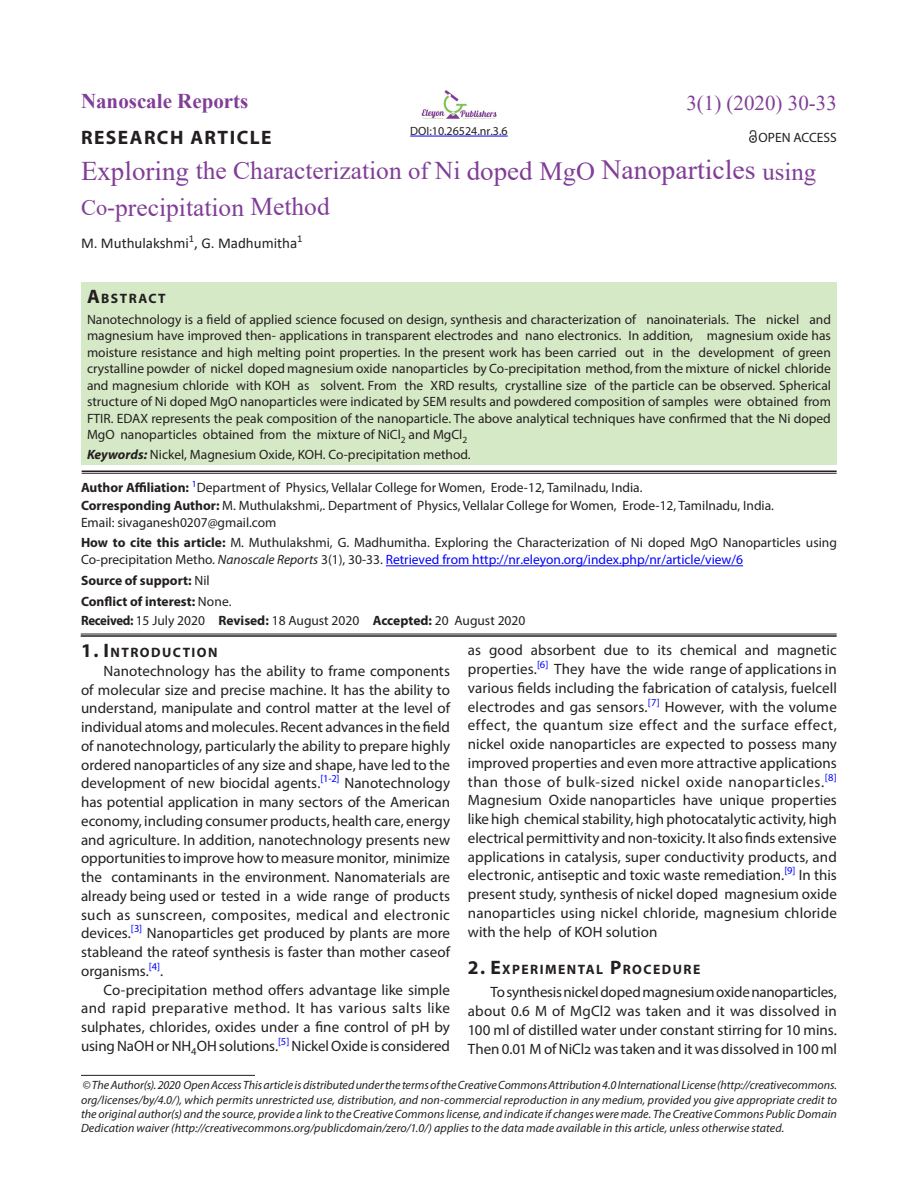
<style>
.page{position:relative;width:918px;height:1188px;background:#fff}
.page>*{position:absolute;margin:0;border:0;box-sizing:border-box;transform-origin:0 0}
.article_head{font:25.5px/37.5px "Times New Roman";color:#813e97}
.article_head-2{font:700 21px "Times New Roman";color:#813e97}
.Table_text{font:21px "Times New Roman";color:#813e97}
.A{font:700 19.5px "Myriad Pro";letter-spacing:.075em;color:#231f20}
.text{font:15px/18.8px "Myriad Pro";color:#231f20;text-align:justify}
.author{font:15px "Calibri";color:#231f20}
.A-2{font:700 13.65px "Myriad Pro";letter-spacing:.105em;color:#231f20}
.Abstract{font:13.5px/16.5px "Myriad Pro";color:#231f20;text-align:justify}
.affiliation{font:13.5px/17.2px "Myriad Pro";color:#231f20}
.affiliation-2{font:700 13.5px "Myriad Pro";color:#231f20}
.Abstract-2{font:700 13.5px "Myriad Pro";color:#231f20}
.Bottom_1st_page{font:italic 12px/14.4px "Myriad Pro";letter-spacing:.005em;color:#231f20;text-align:justify}
.Abstract-3{font:12px "Myriad Pro";color:#231f20}
.s1{font-size:27px}
.s2{font-size:24.75px}
.s3{font-size:26.25px}
.s4{font-size:27.75px}
.s5{font-size:22.5px}
.s6{font-size:24px}
.s7{font-size:19.5px}
.s8{font-weight:700;font-style:italic}
.s9{font-weight:700}
.s10{font-style:italic}
.s11{color:#00f}
.s12{font-weight:400}
</style>
<div class="page">
<hr style="left:81px;top:1075px;width:174px;height:1px;background:#231f20">
<div style="left:81px;top:282px;width:756px;height:183px;background:#d6e9c6"></div>
<hr style="left:386px;top:565px;width:357px;height:1px;background:#00f">
<hr style="left:82px;top:471px;width:755px;height:1px;background:#231f20">
<hr style="left:82px;top:473px;width:755px;height:1px;background:#231f20">
<hr style="left:81px;top:634px;width:756px;height:1px;background:#231f20">
<hr style="left:81px;top:635px;width:756px;height:2px;background:#231f20">
<svg style="left:749px;top:130px;width:8px;height:13px"></svg>
<img style="left:421px;top:90px;width:76px;height:29px">
<hr style="left:410px;top:136px;width:98px;height:1px;background:#00f">
<p class="article_head-2" style="left:81px;top:85px;width:169px">Nanoscale Reports</p>
<p class="Table_text" style="left:686px;top:88px;width:152px">3(1) (2020) 30-33</p>
<p class="Abstract-3" style="left:410px;top:123px;width:99px">DOI:10.26524.nr.3.6</p>
<p class="A" style="left:81px;top:124px;width:192px">RESEARCH ARTICLE</p>
<p class="Abstract" style="left:759px;top:129px;width:80px">OPEN ACCESS</p>
<p class="article_head" style="left:81px;top:151px;width:737px"><span class="s1">Exploring</span> the Characterization <span class="s2">of</span> Ni <span class="s1">doped</span> <span class="s3">MgO</span> <span class="s4">Nanoparticles</span> <span class="s2">using<br></span><span class="s5">Co</span><span class="s6">-</span>precipitation Method</p>
<p class="author" style="left:81px;top:232px;width:223px">M. Muthulakshmi<sup>1</sup>, G. Madhumitha<sup>1</sup></p>
<p class="A-2" style="left:87px;top:289px;width:80px"><span class="s7">A</span>BSTRACT</p>
<p class="Abstract" style="left:87px;top:311px;width:746px">Nanotechnology is a field of applied science focused on design, synthesis and characterization of nanoinaterials. The nickel and magnesium have improved then- applications in transparent electrodes and nano electronics. In addition, magnesium oxide has moisture resistance and high melting point properties. In the present work has been carried out in the development of green crystalline powder of nickel doped magnesium oxide nanoparticles by Co-precipitation method, from the mixture of nickel chloride and magnesium chloride with KOH as solvent. From the XRD results, crystalline size of the particle can be observed. Spherical structure of Ni doped MgO nanoparticles were indicated by SEM results and powdered composition of samples were obtained from FTIR. EDAX represents the peak composition of the nanoparticle. The above analytical techniques have confirmed that the Ni doped MgO nanoparticles obtained from the mixture of NiCl<sub>2</sub> and MgCl<sub>2</sub></p>
<p class="Abstract" style="left:87px;top:446px;width:385px"><span class="s8">Keywords:</span> Nickel, Magnesium Oxide, KOH. Co-precipitation method.</p>
<p class="affiliation" style="left:81px;top:479px;width:695px"><span class="s9">Author Affiliation:</span> <sup>1</sup>Department of Physics, Vellalar College for Women, Erode-12, Tamilnadu, India.<br><span class="s9">Corresponding Author:</span> M. Muthulakshmi,. Department of Physics, Vellalar College for Women, Erode-12, Tamilnadu, India.<br>Email: sivaganesh0207@gmail.com</p>
<p class="affiliation" style="left:81px;top:534px;width:757px"><span class="s9">How to cite this article:</span> M. Muthulakshmi, G. Madhumitha. Exploring the Characterization of Ni doped MgO Nanoparticles using<br>Co-precipitation Metho. <span class="s10">Nanoscale Reports</span> 3(1), 30-33. <span class="s11">Retrieved from http://nr.eleyon.org/index.php/nr/article/view/6</span></p>
<p class="Abstract-2" style="left:81px;top:571px;width:130px">Source of support: <span class="s12">Nil</span></p>
<p class="affiliation-2" style="left:81px;top:593px;width:152px">Conflict of interest: <span class="s12">None.</span></p>
<p class="affiliation" style="left:81px;top:612px;width:446px"><span class="s9">Received:</span> 15 July 2020 <span class="s9">Revised:</span> 18 August 2020 <span class="s9">Accepted:</span> 20 August 2020</p>
<p class="A-2" style="left:81px;top:644px;width:138px"><span class="s7">1. I</span>NTRODUCTION</p>
<p class="text" style="left:81px;top:661px;width:371px;text-indent:22px">Nanotechnology has the ability to frame components of molecular size and precise machine. It has the ability to understand, manipulate and control matter at the level of individual atoms and molecules. Recent advances in the field of nanotechnology, particularly the ability to prepare highly ordered nanoparticles of any size and shape, have led to the development of new biocidal agents.<sup>[1-2]</sup> Nanotechnology has potential application in many sectors of the American economy, including consumer products, health care, energy and agriculture. In addition, nanotechnology presents new opportunities to improve how to measure monitor, minimize the contaminants in the environment. Nanomaterials are already being used or tested in a wide range of products such as sunscreen, composites, medical and electronic devices.<sup>[3]</sup> Nanoparticles get produced by plants are more stableand the rateof synthesis is faster than mother caseof organisms.<sup>[4]</sup>.</p>
<p class="text" style="left:81px;top:980px;width:371px;text-indent:22px">Co-precipitation method offers advantage like simple and rapid preparative method. It has various salts like sulphates, chlorides, oxides under a fine control of pH by using NaOH or NH<sub>4</sub>OH solutions.<sup>[5]</sup> Nickel Oxide is considered</p>
<p class="text" style="left:468px;top:641px;width:371px">as good absorbent due to its chemical and magnetic properties.<sup>[6]</sup> They have the wide range of applications in various fields including the fabrication of catalysis, fuelcell electrodes and gas sensors.<sup>[7]</sup> However, with the volume effect, the quantum size effect and the surface effect, nickel oxide nanoparticles are expected to possess many improved properties and even more attractive applications than those of bulk-sized nickel oxide nanoparticles.<sup>[8] </sup>Magnesium Oxide nanoparticles have unique properties like high chemical stability, high photocatalytic activity, high electrical permittivity and non-toxicity. It also finds extensive applications in catalysis, super conductivity products, and electronic, antiseptic and toxic waste remediation.<sup>[9]</sup> In this present study, synthesis of nickel doped magnesium oxide nanoparticles using nickel chloride, magnesium chloride with the help of KOH solution</p>
<p class="A-2" style="left:468px;top:961px;width:233px"><span class="s7">2. E</span>XPERIMENTAL <span class="s7">P</span>ROCEDURE</p>
<p class="text" style="left:468px;top:983px;width:371px;text-indent:22px">To synthesis nickel doped magnesium oxide nanoparticles, about 0.6 M of MgCl2 was taken and it was dissolved in 100 ml of distilled water under constant stirring for 10 mins.<br>Then 0.01 M of NiCl2 was taken and it was dissolved in 100 ml</p>
<p class="Bottom_1st_page" style="left:81px;top:1078px;width:758px">© The Author(s). 2020 Open Access This article is distributed under the terms of the Creative Commons Attribution 4.0 International License (http://creativecommons. org/licenses/by/4.0/), which permits unrestricted use, distribution, and non-commercial reproduction in any medium, provided you give appropriate credit to the original author(s) and the source, provide a link to the Creative Commons license, and indicate if changes were made. The Creative Commons Public Domain Dedication waiver (http://creativecommons.org/publicdomain/zero/1.0/) applies to the data made available in this article, unless otherwise stated.</p>
</div>
